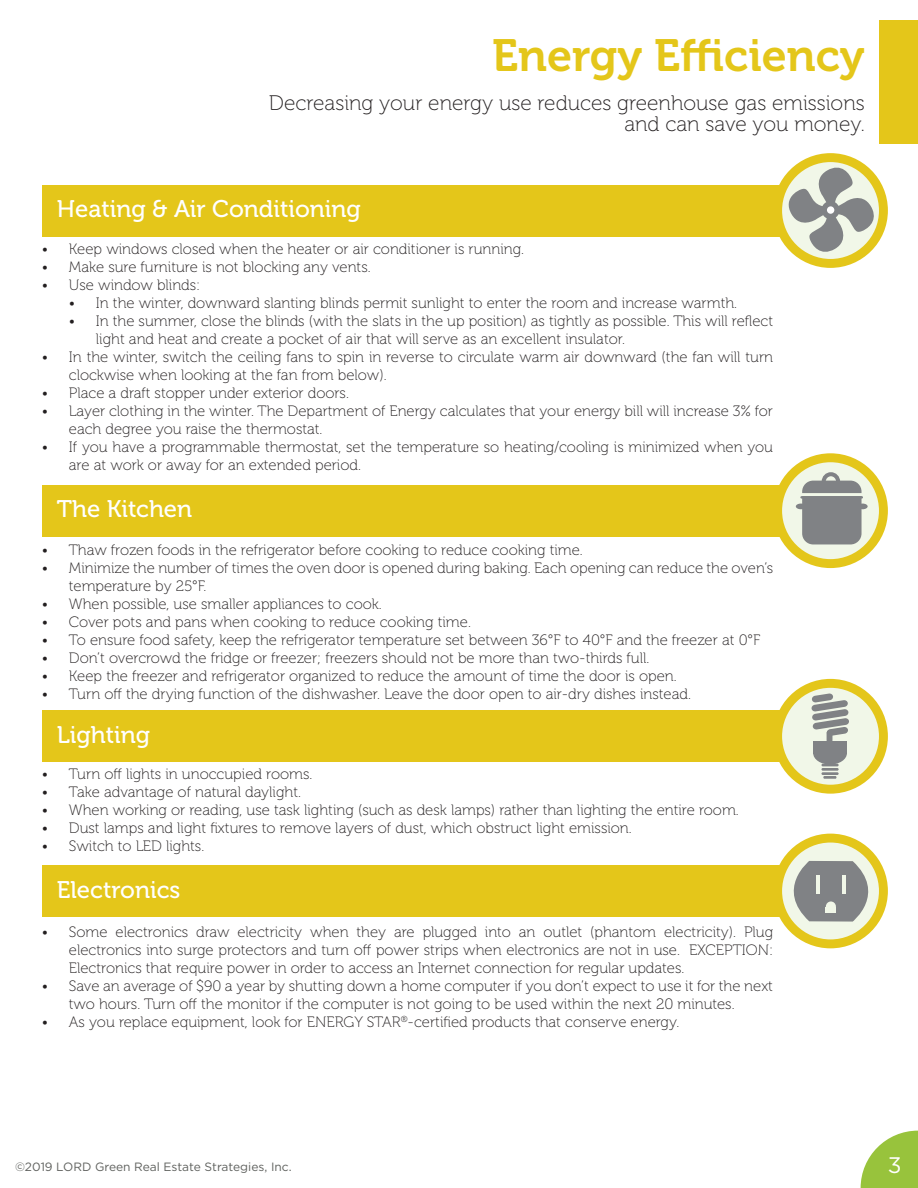
<style>
.page{position:relative;width:918px;height:1188px;background:#fff}
.page>*{position:absolute;margin:0;border:0;box-sizing:border-box;transform-origin:0 0}
.t1{font:45px "Museo 700";color:#e4c61a}
.t2{font:24px "Museo 500";color:#fff}
.t3{font:22.5px "Gotham";color:#fff}
.t4{font:21px/21px "Museo 100";color:#231f20;text-align:right}
.t5{font:15px/18px "Museo 100";color:#231f20}
.t6{font:12px "Gotham";color:#5f615e}
</style>
<div class="page">
<div style="left:880px;top:20px;width:38px;height:124px;background:#e4c61a"></div>
<svg style="left:861px;top:1131px;width:57px;height:57px"></svg>
<div style="left:42px;top:865px;width:789px;height:52px;background:#e4c61a"></div>
<div style="left:42px;top:711px;width:789px;height:51px;background:#e4c61a"></div>
<div style="left:42px;top:485px;width:789px;height:51px;background:#e4c61a"></div>
<div style="left:42px;top:185px;width:789px;height:51px;background:#e4c61a"></div>
<svg style="left:773px;top:153px;width:115px;height:115px"></svg>
<div style="left:827px;top:206px;width:7px;height:8px;background:#fff;border-radius:50%"></div>
<svg style="left:773px;top:679px;width:115px;height:115px"></svg>
<div style="left:827px;top:730px;width:5px;height:13px;background:#808285;border-radius:3px"></div>
<svg style="left:779px;top:834px;width:109px;height:114px"></svg>
<hr style="left:816px;top:876px;width:4px;height:18px;background:#f1f7e8">
<hr style="left:842px;top:876px;width:4px;height:18px;background:#f1f7e8">
<div style="left:826px;top:901px;width:10px;height:11px;background:#f1f7e8;border-radius:50%"></div>
<div style="left:826px;top:907px;width:10px;height:5px;background:#f1f7e8"></div>
<svg style="left:773px;top:453px;width:115px;height:115px"></svg>
<div style="left:822px;top:472px;width:18px;height:19px;border:4px solid #808285;border-radius:50%"></div>
<div style="left:796px;top:504px;width:10px;height:5px;background:#808285;border-radius:50%"></div>
<div style="left:858px;top:504px;width:10px;height:5px;background:#808285;border-radius:50%"></div>
<hr style="left:800px;top:496px;width:63px;height:3px;background:#808285">
<p class="t1" style="left:492px;top:31px;width:374px">Energy Efficiency</p>
<p class="t4" style="left:269px;top:93px;width:597px">Decreasing your energy use reduces greenhouse gas emissions and can save you money.</p>
<p class="t2" style="left:57px;top:196px;width:305px">Heating &amp; Air Conditioning</p>
<p class="t5" style="left:42px;top:240px;width:484px">• Keep windows closed when the heater or air conditioner is running.</p>
<p class="t5" style="left:42px;top:258px;width:330px">• Make sure furniture is not blocking any vents.</p>
<p class="t5" style="left:42px;top:276px;width:160px">• Use window blinds:</p>
<p class="t5" style="left:69px;top:294px;width:670px">• In the winter, downward slanting blinds permit sunlight to enter the room and increase warmth.</p>
<p class="t5" style="left:96px;top:312px;width:679px;text-indent:-27px">• In the summer, close the blinds (with the slats in the up position) as tightly as possible. This will reflect light and heat and create a pocket of air that will serve as an excellent insulator.</p>
<p class="t5" style="left:69px;top:348px;width:706px;text-indent:-27px">• In the winter, switch the ceiling fans to spin in reverse to circulate warm air downward (the fan will turn clockwise when looking at the fan from below).</p>
<p class="t5" style="left:42px;top:384px;width:309px">• Place a draft stopper under exterior doors.</p>
<p class="t5" style="left:69px;top:402px;width:706px;text-indent:-27px">• Layer clothing in the winter. The Department of Energy calculates that your energy bill will increase 3% for each degree you raise the thermostat.</p>
<p class="t5" style="left:69px;top:438px;width:706px;text-indent:-27px">• If you have a programmable thermostat, set the temperature so heating/cooling is minimized when you are at work or away for an extended period.</p>
<p class="t2" style="left:57px;top:496px;width:137px">The Kitchen</p>
<p class="t5" style="left:42px;top:541px;width:542px">• Thaw frozen foods in the refrigerator before cooking to reduce cooking time.</p>
<p class="t5" style="left:69px;top:559px;width:706px;text-indent:-27px">• Minimize the number of times the oven door is opened during baking. Each opening can reduce the oven’s temperature by 25°F.</p>
<p class="t5" style="left:42px;top:595px;width:341px">• When possible, use smaller appliances to cook.</p>
<p class="t5" style="left:42px;top:613px;width:430px">• Cover pots and pans when cooking to reduce cooking time.</p>
<p class="t5" style="left:42px;top:631px;width:720px">• To ensure food safety, keep the refrigerator temperature set between 36°F to 40°F and the freezer at 0°F</p>
<p class="t5" style="left:42px;top:649px;width:609px">• Don’t overcrowd the fridge or freezer; freezers should not be more than two-thirds full.</p>
<p class="t5" style="left:42px;top:667px;width:636px">• Keep the freezer and refrigerator organized to reduce the amount of time the door is open.</p>
<p class="t5" style="left:42px;top:685px;width:651px">• Turn off the drying function of the dishwasher. Leave the door open to air-dry dishes instead.</p>
<p class="t2" style="left:57px;top:722px;width:95px">Lighting</p>
<p class="t5" style="left:42px;top:765px;width:272px">• Turn off lights in unoccupied rooms.</p>
<p class="t5" style="left:42px;top:783px;width:261px">• Take advantage of natural daylight.</p>
<p class="t5" style="left:42px;top:801px;width:698px">• When working or reading, use task lighting (such as desk lamps) rather than lighting the entire room.</p>
<p class="t5" style="left:42px;top:819px;width:591px">• Dust lamps and light fixtures to remove layers of dust, which obstruct light emission.</p>
<p class="t5" style="left:42px;top:837px;width:164px">• Switch to LED lights.</p>
<p class="t2" style="left:57px;top:876px;width:125px">Electronics</p>
<p class="t5" style="left:69px;top:923px;width:706px;text-align:justify;text-indent:-27px">• Some electronics draw electricity when they are plugged into an outlet (phantom electricity). Plug electronics into surge protectors and turn off power strips when electronics are not in use. EXCEPTION:<br>Electronics that require power in order to access an Internet connection for regular updates.</p>
<p class="t5" style="left:69px;top:977px;width:706px;text-indent:-27px">• Save an average of $90 a year by shutting down a home computer if you don’t expect to use it for the next two hours. Turn off the monitor if the computer is not going to be used within the next 20 minutes.</p>
<p class="t5" style="left:42px;top:1013px;width:639px">• As you replace equipment, look for ENERGY STAR<sup>®</sup>-certified products that conserve energy.</p>
<p class="t6" style="left:15px;top:1159px;width:278px">©2019 LORD Green Real Estate Strategies, Inc.</p>
<p class="t3" style="left:888px;top:1151px;width:15px">3</p>
</div>
